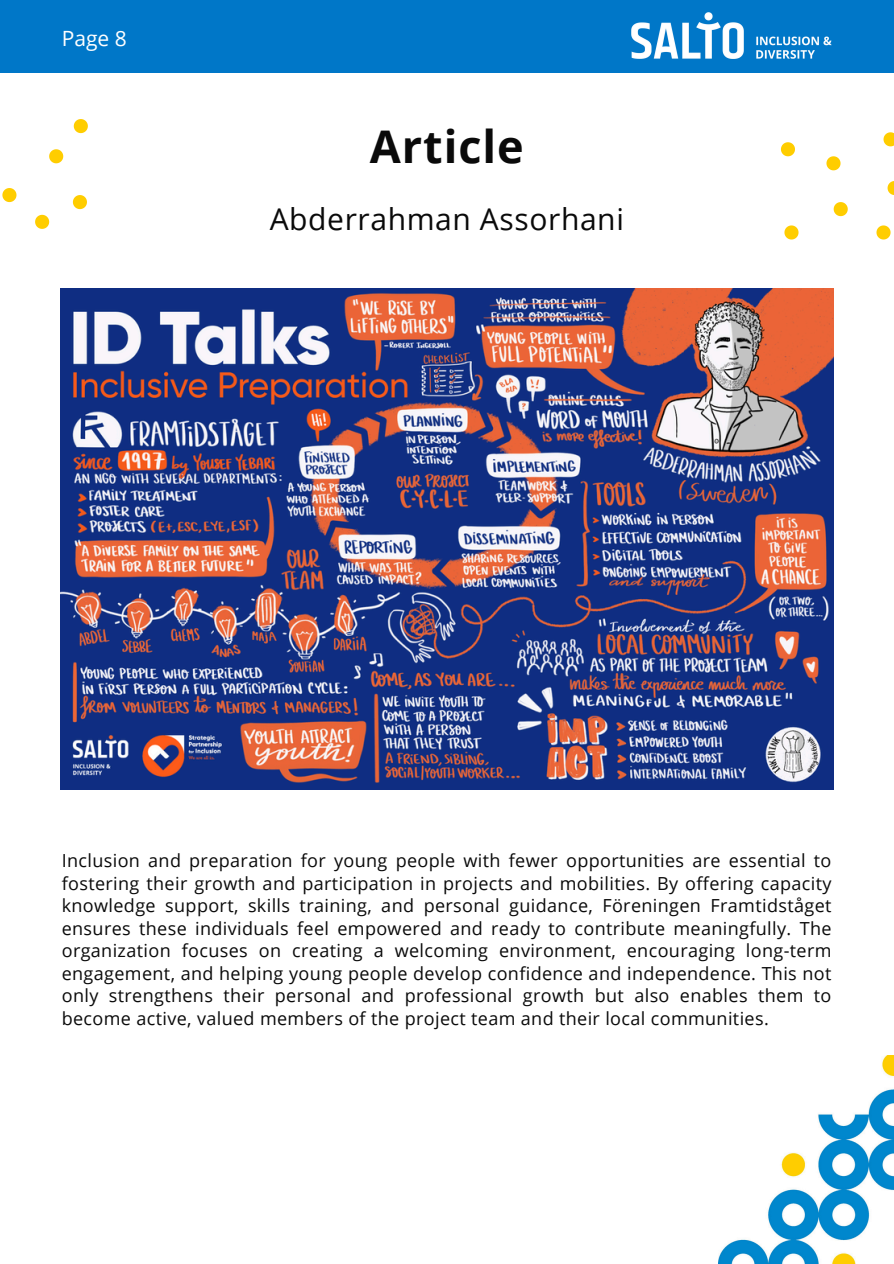
<style>
.page{position:relative;width:894px;height:1264px;background:#fff}
.page>*{position:absolute;margin:0;border:0;box-sizing:border-box;transform-origin:0 0}
.t1{font:700 45px "Open Sans";letter-spacing:.02em;color:#0a0a0a}
.t2{font:30px "Open Sans";letter-spacing:.02em;color:#0a0a0a}
.t3{font:21px "Open Sans";color:#fff}
.t4{font:18px/22.5px "Open Sans";letter-spacing:.02em;color:#0a0a0a;text-align:justify}
</style>
<div class="page">
<img style="left:61px;top:288px;width:771px;height:501px">
<div style="left:0;top:0;width:893px;height:72px;background:#0077c8"></div>
<svg style="left:2px;top:188px;width:14px;height:14px"></svg>
<svg style="left:73px;top:195px;width:14px;height:14px"></svg>
<svg style="left:74px;top:119px;width:14px;height:14px"></svg>
<svg style="left:49px;top:149px;width:14px;height:14px"></svg>
<svg style="left:35px;top:215px;width:14px;height:14px"></svg>
<svg style="left:883px;top:132px;width:10px;height:14px"></svg>
<svg style="left:833px;top:202px;width:14px;height:14px"></svg>
<svg style="left:876px;top:225px;width:14px;height:14px"></svg>
<svg style="left:780px;top:142px;width:14px;height:14px"></svg>
<svg style="left:887px;top:181px;width:6px;height:14px"></svg>
<svg style="left:826px;top:156px;width:14px;height:14px"></svg>
<svg style="left:784px;top:225px;width:14px;height:14px"></svg>
<img style="left:718px;top:1055px;width:175px;height:208px">
<img style="left:615px;top:12px;width:232px;height:61px">
<p class="t3" style="left:62px;top:24px;width:67px">Page 8</p>
<h1 class="t1" style="left:370px;top:115px;width:155px">Article</h1>
<h2 class="t2" style="left:269px;top:197px;width:355px">Abderrahman Assorhani</h2>
<h3 class="t4" style="left:62px;top:848px;width:771px">Inclusion and preparation for young people with fewer opportunities are essential to fostering their growth and participation in projects and mobilities. By offering capacity knowledge support, skills training, and personal guidance, Föreningen Framtidståget ensures these individuals feel empowered and ready to contribute meaningfully. The organization focuses on creating a welcoming environment, encouraging long-term engagement, and helping young people develop confidence and independence. This not only strengthens their personal and professional growth but also enables them to become active, valued members of the project team and their local communities.</h3>
</div>
